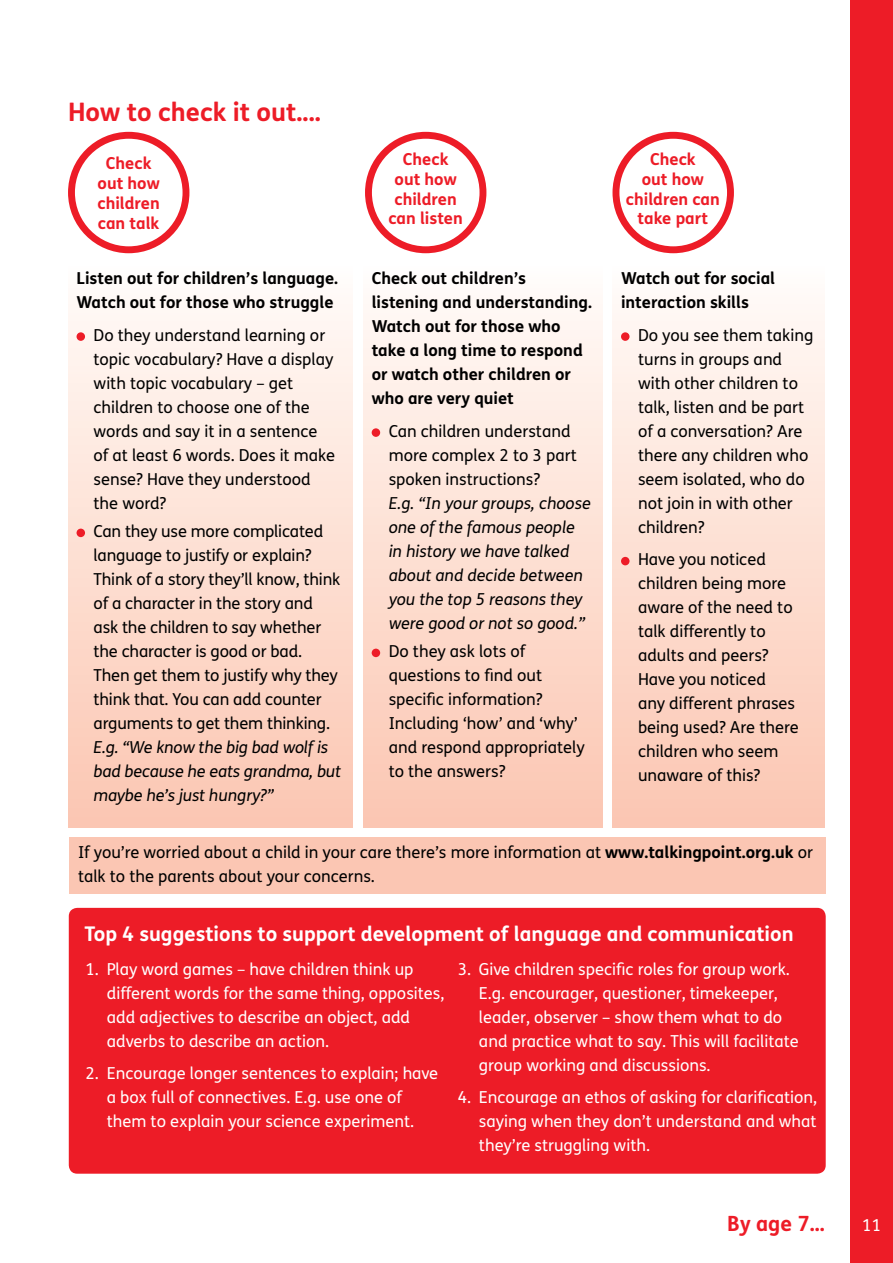
<style>
.page{position:relative;width:893px;height:1263px;background:#fff}
.page>*{position:absolute;margin:0;border:0;box-sizing:border-box;transform-origin:0 0}
.t1{font:700 25.5px "FS Me";color:#ed1c27}
.t2{font:700 21px "FS Me";color:#ed1c27}
.t3{font:700 20.25px "FS Me";color:#fff}
.t4{font:16.5px/24px "FS Me";color:#000}
.t5{font:16.5px/24px "FS Me";color:#fff}
.t6{font:700 16.5px/24px "FS Me";color:#000}
.t7{font:italic 16.5px/24px "FS Me";color:#000}
.t8{font:700 16.5px/19.8px "FS Me";color:#ed1c27;text-align:center}
.s1{font-weight:700}
</style>
<div class="page">
<div style="left:68px;top:263px;width:285px;height:564px;background:linear-gradient(to bottom,#fffcfa,#fbc6b1)"></div>
<div style="left:77px;top:332px;width:8px;height:9px;background:#ed1c27;border-radius:50%"></div>
<div style="left:77px;top:529px;width:8px;height:8px;background:#ed1c27;border-radius:50%"></div>
<div style="left:850px;top:0;width:43px;height:1263px;background:#ed1c27"></div>
<div style="left:363px;top:263px;width:240px;height:564px;background:linear-gradient(to bottom,#fffcfa,#fbc6b1)"></div>
<div style="left:372px;top:428px;width:8px;height:9px;background:#ed1c27;border-radius:50%"></div>
<div style="left:372px;top:649px;width:8px;height:8px;background:#ed1c27;border-radius:50%"></div>
<div style="left:612px;top:263px;width:213px;height:564px;background:linear-gradient(to bottom,#fffcfa,#fbc6b1)"></div>
<div style="left:621px;top:332px;width:8px;height:9px;background:#ed1c27;border-radius:50%"></div>
<div style="left:621px;top:557px;width:8px;height:8px;background:#ed1c27;border-radius:50%"></div>
<div style="left:70px;top:837px;width:756px;height:57px;background:#fbc6b3"></div>
<div style="left:69px;top:908px;width:757px;height:266px;background:#ed1c27;border-radius:9px"></div>
<div style="left:612px;top:132px;width:122px;height:121px;border:7px solid #ed1c27;border-radius:50%"></div>
<div style="left:365px;top:132px;width:121px;height:121px;border:7px solid #ed1c27;border-radius:50%"></div>
<div style="left:68px;top:132px;width:121px;height:121px;border:7px solid #ed1c27;border-radius:50%"></div>
<h1 class="t1" style="left:68px;top:92px;width:254px">How to check it out....</h1>
<p class="t8" style="left:97px;top:153px;width:64px">Check out how children can talk</p>
<p class="t6" style="left:77px;top:266px;width:263px">Listen out for children’s language.<br>Watch out for those who struggle</p>
<p class="t4" style="left:94px;top:323px;width:243px">Do they understand learning or topic vocabulary? Have a display with topic vocabulary – get children to choose one of the words and say it in a sentence of at least 6 words. Does it make sense? Have they understood the word?</p>
<p class="t4" style="left:94px;top:519px;width:248px">Can they use more complicated language to justify or explain?<br>Think of a story they’ll know, think of a character in the story and ask the children to say whether the character is good or bad.<br>Then get them to justify why they think that. You can add counter arguments to get them thinking.</p>
<p class="t7" style="left:94px;top:735px;width:249px">E.g. “We know the big bad wolf is bad because he eats grandma, but maybe he’s just hungry?”</p>
<p class="t8" style="left:388px;top:148px;width:76px">Check out how children can listen</p>
<p class="t6" style="left:372px;top:266px;width:222px">Check out children’s listening and understanding.<br>Watch out for those who take a long time to respond or watch other children or who are very quiet</p>
<p class="t4" style="left:389px;top:419px;width:190px">Can children understand more complex 2 to 3 part spoken instructions?</p>
<p class="t7" style="left:389px;top:491px;width:204px">E.g. “In your groups, choose one of the famous people in history we have talked about and decide between you the top 5 reasons they were good or not so good.”</p>
<p class="t4" style="left:389px;top:639px;width:198px">Do they ask lots of questions to find out specific information?<br>Including ‘how’ and ‘why’ and respond appropriately to the answers?</p>
<p class="t8" style="left:626px;top:148px;width:95px">Check<br>out how children can take part</p>
<p class="t6" style="left:621px;top:266px;width:156px">Watch out for social interaction skills</p>
<p class="t4" style="left:638px;top:323px;width:177px">Do you see them taking turns in groups and with other children to talk, listen and be part of a conversation? Are there any children who seem isolated, who do not join in with other children?</p>
<p class="t4" style="left:638px;top:547px;width:162px">Have you noticed children being more aware of the need to talk differently to adults and peers?<br>Have you noticed<br>any different phrases being used? Are there children who seem unaware of this?</p>
<p class="t4" style="left:78px;top:840px;width:736px">If you’re worried about a child in your care there’s more information at <span class="s1">www.talkingpoint.org.uk</span> or talk to the parents about your concerns.</p>
<p class="t3" style="left:84px;top:918px;width:711px">Top 4 suggestions to support development of language and communication</p>
<p class="t5" style="left:107px;top:957px;width:339px;text-indent:-21px">1. Play word games – have children think up different words for the same thing, opposites, add adjectives to describe an object, add adverbs to describe an action.</p>
<p class="t5" style="left:107px;top:1061px;width:333px;text-indent:-21px">2. Encourage longer sentences to explain; have a box full of connectives. E.g. use one of them to explain your science experiment.</p>
<p class="t5" style="left:479px;top:957px;width:321px;text-indent:-21px">3. Give children specific roles for group work.<br>E.g. encourager, questioner, timekeeper, leader, observer – show them what to do and practice what to say. This will facilitate group working and discussions.</p>
<p class="t5" style="left:479px;top:1085px;width:340px;text-align:justify;text-indent:-21px">4. Encourage an ethos of asking for clarification, saying when they don’t understand and what they’re struggling with.</p>
<p class="t2" style="left:727px;top:1207px;width:99px">By age 7...</p>
<p class="t5" style="left:862px;top:1212px;width:20px">11</p>
</div>
